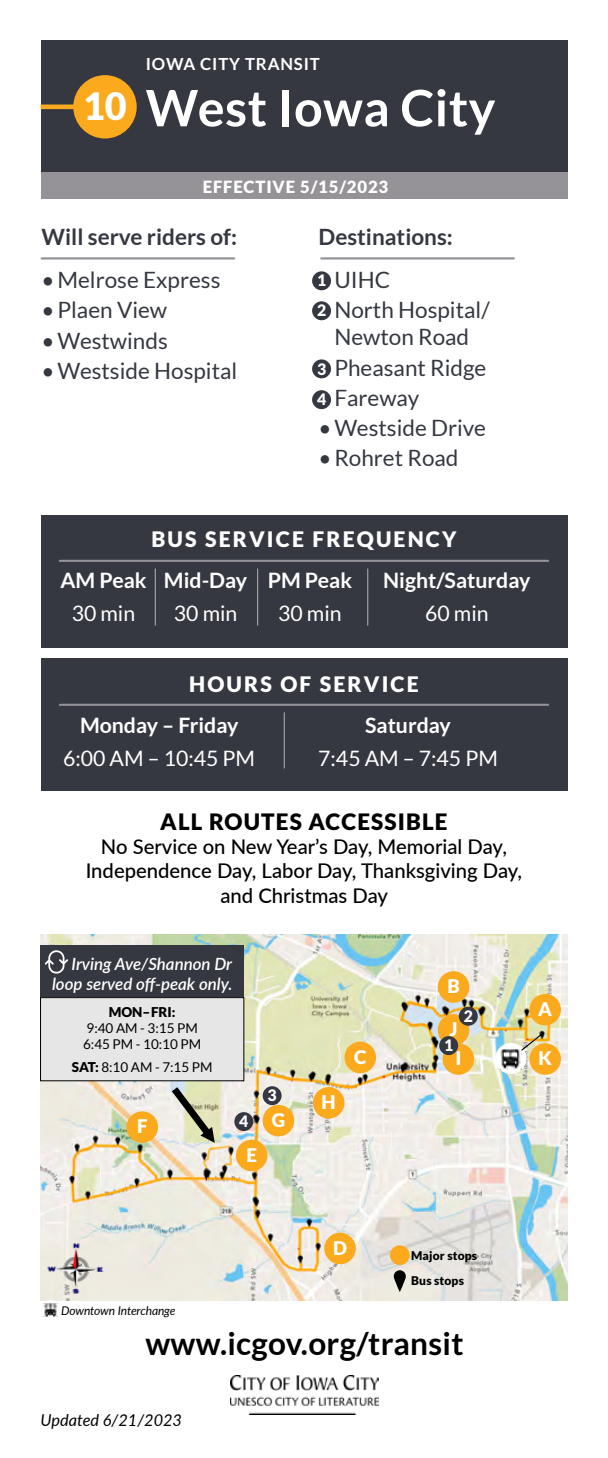
<style>
.page{position:relative;width:608px;height:1458px;background:#fff}
.page>*{position:absolute;margin:0;border:0;box-sizing:border-box;transform-origin:0 0}
.t1{font:700 50.18px "Lato";letter-spacing:.01em;color:#fff}
.t2{font:900 37.57px "Lato";color:#fff}
.t3{font:700 31.5px "Lato";letter-spacing:.01em;color:#000}
.t4{font:22.5px/27px "Lato";color:#353841;text-align:center}
.t5{font:700 22.5px "Lato";color:#353841}
.t6{font:900 22.5px "Lato";letter-spacing:.05em;color:#000}
.t7{font:700 21.38px "Lato";color:#fff}
.t8{font:21.38px "Lato";color:#fff}
.t9{font:900 21.38px "Lato";letter-spacing:.1em;color:#fff}
.t10{font:500 20.25px/24.3px "Lato";color:#000;text-align:center}
.t11{font:900 18.68px "Lato";color:#fff}
.t12{font:italic 600 16.88px/20.2px "Lato";color:#fff;text-align:right}
.t13{font:900 16.65px "Lato";letter-spacing:.05em;color:#fff}
.t14{font:700 16.65px "Lato";letter-spacing:.05em;color:#fff}
.t15{font:italic 16.2px "Lato";color:#000}
.t16{font:900 15.75px "Lato";color:#fff}
.t17{font:13.5px "Lato";color:#000}
.t18{font:900 13.5px "Lato";color:#000}
.t19{font:italic 11.92px "Lato";letter-spacing:-.015em;color:#000}
.t20{font:900 11.92px "Lato";letter-spacing:.01em;color:#000}
.s1{font-weight:900}
</style>
<div class="page">
<img style="left:40px;top:935px;width:527px;height:365px">
<div style="left:40px;top:40px;width:527px;height:133px;background:#353841"></div>
<div style="left:40px;top:172px;width:527px;height:27px;background:#969398"></div>
<div style="left:73px;top:75px;width:64px;height:64px;background:#fbaa1e;border-radius:50%"></div>
<hr style="left:40px;top:105px;width:34px;height:4px;background:#fbaa1e">
<img style="left:230px;top:1376px;width:149px;height:38px">
<hr style="left:42px;top:257px;width:192px;height:3px;background:#969398">
<hr style="left:321px;top:257px;width:192px;height:3px;background:#969398">
<div style="left:40px;top:515px;width:527px;height:133px;background:#353841"></div>
<div style="left:40px;top:658px;width:527px;height:132px;background:#353841"></div>
<hr style="left:60px;top:560px;width:488px;height:2px;background:#969398">
<hr style="left:60px;top:704px;width:488px;height:2px;background:#969398">
<hr style="left:155px;top:569px;width:1px;height:56px;background:#b0adb1">
<hr style="left:257px;top:569px;width:1px;height:56px;background:#b0adb1">
<hr style="left:284px;top:713px;width:1px;height:55px;background:#b0adb1">
<hr style="left:367px;top:569px;width:1px;height:56px;background:#b0adb1">
<div style="left:529px;top:994px;width:31px;height:31px;background:#fbaa1e;border-radius:50%"></div>
<div style="left:437px;top:1014px;width:32px;height:32px;background:#fbaa1e;border-radius:50%"></div>
<div style="left:437px;top:971px;width:32px;height:32px;background:#fbaa1e;border-radius:50%"></div>
<div style="left:344px;top:1042px;width:32px;height:31px;background:#fbaa1e;border-radius:50%"></div>
<div style="left:324px;top:1233px;width:32px;height:31px;background:#fbaa1e;border-radius:50%"></div>
<div style="left:236px;top:1140px;width:31px;height:31px;background:#fbaa1e;border-radius:50%"></div>
<div style="left:313px;top:1087px;width:31px;height:32px;background:#fbaa1e;border-radius:50%"></div>
<div style="left:442px;top:1043px;width:32px;height:32px;background:#fbaa1e;border-radius:50%"></div>
<div style="left:390px;top:1245px;width:19px;height:20px;background:#fbaa1e;border-radius:50%"></div>
<svg style="left:393px;top:1270px;width:12px;height:22px"></svg>
<div style="left:126px;top:1111px;width:32px;height:32px;background:#fbaa1e;border-radius:50%"></div>
<div style="left:262px;top:1105px;width:32px;height:31px;background:#fbaa1e;border-radius:50%"></div>
<div style="left:529px;top:1043px;width:31px;height:32px;background:#fbaa1e;border-radius:50%"></div>
<div style="left:312px;top:271px;width:19px;height:19px;background:#353841;border-radius:50%"></div>
<div style="left:439px;top:1036px;width:19px;height:19px;background:#353841;border-radius:50%"></div>
<div style="left:312px;top:390px;width:19px;height:19px;background:#353841;border-radius:50%"></div>
<div style="left:234px;top:1112px;width:19px;height:19px;background:#353841;border-radius:50%"></div>
<div style="left:312px;top:301px;width:19px;height:19px;background:#353841;border-radius:50%"></div>
<div style="left:458px;top:1007px;width:19px;height:19px;background:#353841;border-radius:50%"></div>
<div style="left:312px;top:359px;width:19px;height:19px;background:#353841;border-radius:50%"></div>
<div style="left:262px;top:1086px;width:19px;height:19px;background:#353841;border-radius:50%"></div>
<div style="left:40px;top:945px;width:204px;height:53px;background:#353841"></div>
<div style="left:40px;top:998px;width:204px;height:83px;background:#e7e6e7"></div>
<div style="left:40px;top:997px;width:204px;height:84px;border:1px solid #000"></div>
<svg style="left:165px;top:1080px;width:53px;height:64px;background:#c1c2ab"></svg>
<svg style="left:45px;top:950px;width:23px;height:24px"></svg>
<svg style="left:41px;top:1300px;width:19px;height:19px"></svg>
<div style="left:40px;top:1300px;width:20px;height:20px;border:1px solid #fff;border-radius:50%"></div>
<img style="left:43px;top:1304px;width:14px;height:13px">
<div style="left:496px;top:1044px;width:29px;height:29px;background:#fff;border-radius:50%"></div>
<div style="left:495px;top:1043px;width:31px;height:31px;border:1px solid #fff;border-radius:50%"></div>
<img style="left:500px;top:1049px;width:21px;height:20px">
<svg style="left:520px;top:1031px;width:24px;height:21px"></svg>
<img style="left:45px;top:1241px;width:62px;height:55px">
<p class="t2" style="left:83px;top:84px;width:45px">10</p>
<p class="t14" style="left:146px;top:54px;width:176px">IOWA CITY TRANSIT</p>
<p class="t1" style="left:146px;top:79px;width:351px">West Iowa City</p>
<p class="t13" style="left:203px;top:177px;width:187px">EFFECTIVE 5/15/2023</p>
<p class="t5" style="left:42px;top:224px;width:197px">Will serve riders of:</p>
<p class="t4" style="left:42px;top:266px;width:180px">•Melrose Express</p>
<p class="t4" style="left:42px;top:297px;width:127px">•Plaen View</p>
<p class="t4" style="left:42px;top:327px;width:128px">•Westwinds</p>
<p class="t4" style="left:42px;top:357px;width:197px">•Westside Hospital</p>
<p class="t5" style="left:318px;top:224px;width:136px">Destinations:</p>
<p class="t4" style="left:318px;top:266px;width:73px">•UIHC</p>
<p class="t4" style="left:318px;top:297px;width:173px">•North Hospital/<br>Newton Road</p>
<p class="t4" style="left:318px;top:354px;width:169px">•Pheasant Ridge</p>
<p class="t4" style="left:318px;top:384px;width:102px">•Fareway</p>
<p class="t4" style="left:318px;top:414px;width:169px">•Westside Drive</p>
<p class="t4" style="left:318px;top:445px;width:141px">•Rohret Road</p>
<p class="t16" style="left:317px;top:271px;width:11px">1</p>
<p class="t16" style="left:317px;top:301px;width:11px">2</p>
<p class="t16" style="left:317px;top:360px;width:11px">3</p>
<p class="t16" style="left:317px;top:390px;width:11px">4</p>
<p class="t9" style="left:151px;top:527px;width:306px">BUS SERVICE FREQUENCY</p>
<p class="t7" style="left:60px;top:568px;width:293px">AM Peak Mid-Day PM Peak</p>
<p class="t7" style="left:383px;top:568px;width:149px">Night/Saturday</p>
<p class="t8" style="left:72px;top:602px;width:65px">30 min</p>
<p class="t8" style="left:174px;top:602px;width:65px">30 min</p>
<p class="t8" style="left:278px;top:602px;width:65px">30 min</p>
<p class="t8" style="left:425px;top:602px;width:65px">60 min</p>
<p class="t9" style="left:189px;top:671px;width:231px">HOURS OF SERVICE</p>
<p class="t7" style="left:80px;top:713px;width:160px">Monday – Friday</p>
<p class="t7" style="left:365px;top:713px;width:87px">Saturday</p>
<p class="t8" style="left:63px;top:746px;width:193px">6:00 AM – 10:45 PM</p>
<p class="t8" style="left:318px;top:746px;width:181px">7:45 AM – 7:45 PM</p>
<p class="t6" style="left:160px;top:808px;width:289px">ALL ROUTES ACCESSIBLE</p>
<p class="t10" style="left:86px;top:834px;width:438px">No Service on New Year’s Day, Memorial Day,<br>Independence Day, Labor Day, Thanksgiving Day, and Christmas Day</p>
<p class="t12" style="left:52px;top:953px;width:182px">Irving Ave/Shannon Dr loop served off-peak only.</p>
<p class="t18" style="left:109px;top:1004px;width:68px">MON–FRI:</p>
<p class="t17" style="left:86px;top:1021px;width:113px">9:40 AM - 3:15 PM</p>
<p class="t17" style="left:83px;top:1037px;width:120px">6:45 PM - 10:10 PM</p>
<p class="t17" style="left:72px;top:1060px;width:142px"><span class="s1">SAT:</span> 8:10 AM - 7:15 PM</p>
<p class="t16" style="left:267px;top:1086px;width:11px">3</p>
<p class="t11" style="left:137px;top:1116px;width:12px">F</p>
<p class="t11" style="left:272px;top:1109px;width:15px">G</p>
<p class="t16" style="left:239px;top:1112px;width:11px">4</p>
<p class="t11" style="left:246px;top:1144px;width:12px">E</p>
<p class="t11" style="left:321px;top:1091px;width:16px">H</p>
<p class="t11" style="left:354px;top:1046px;width:14px">C</p>
<p class="t11" style="left:447px;top:976px;width:14px">B</p>
<p class="t16" style="left:463px;top:1007px;width:11px">2</p>
<p class="t11" style="left:449px;top:1018px;width:10px">J</p>
<p class="t16" style="left:444px;top:1036px;width:11px">1</p>
<p class="t11" style="left:455px;top:1048px;width:8px">I</p>
<p class="t11" style="left:538px;top:998px;width:15px">A</p>
<p class="t11" style="left:538px;top:1048px;width:15px">K</p>
<p class="t19" style="left:61px;top:1302px;width:116px">Downtown Interchange</p>
<p class="t11" style="left:333px;top:1237px;width:15px">D</p>
<p class="t20" style="left:411px;top:1249px;width:67px">Major stops</p>
<p class="t20" style="left:411px;top:1274px;width:54px">Bus stops</p>
<p class="t3" style="left:145px;top:1326px;width:319px">www.icgov.org/transit</p>
<p class="t15" style="left:40px;top:1409px;width:143px">Updated 6/21/2023</p>
</div>
